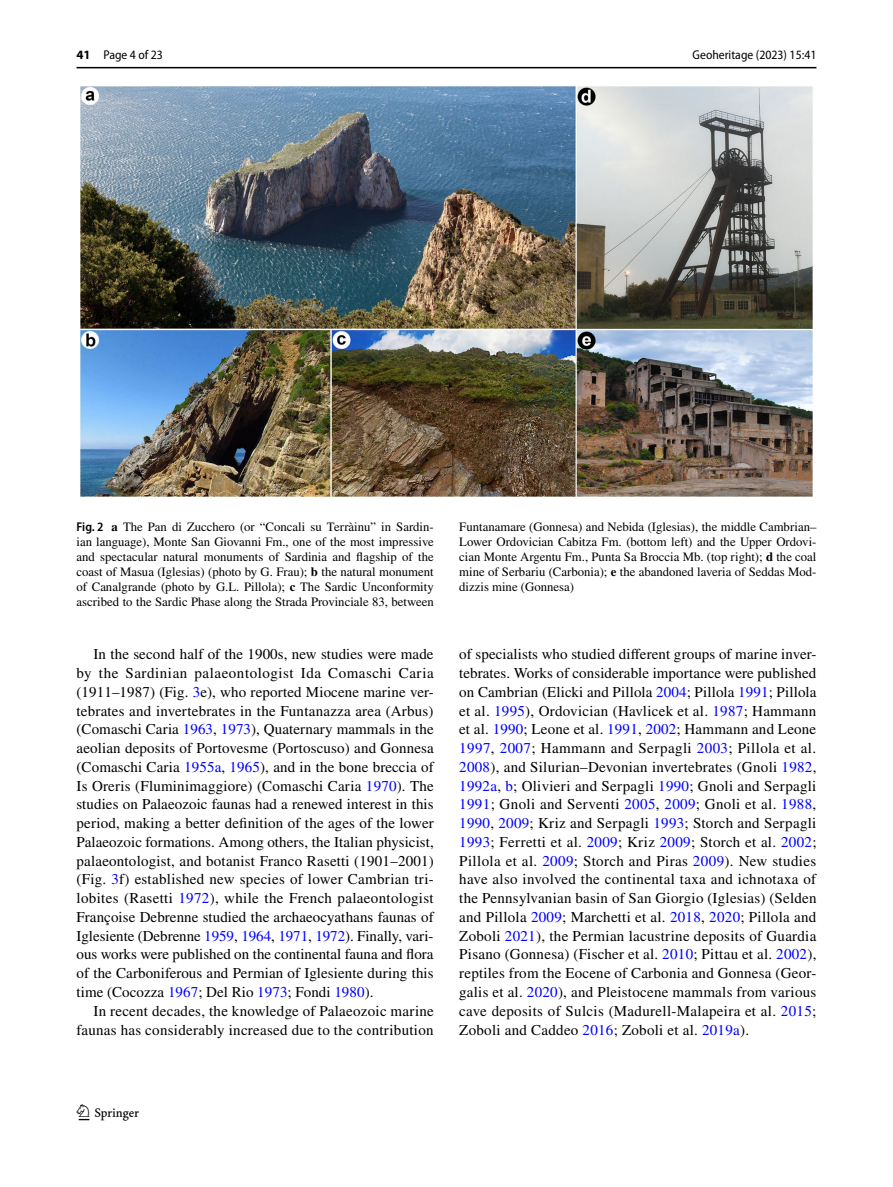
<style>
.page{position:relative;width:893px;height:1187px;background:#fff}
.page>*{position:absolute;margin:0;border:0;box-sizing:border-box;transform-origin:0 0}
.t1{font:22.5px "Springnew Regular 2";color:#000}
.t2{font:15px/18.8px "STIX";letter-spacing:.02em;color:#000;text-align:justify}
.t3{font:12.75px/15px "STIX";color:#000;text-align:justify}
.t4{font:semi-condensed 12.75px "Myriad Pro";color:#000}
.s1{font-weight:700;font-stretch:normal}
.s2{font-family:"Myriad Pro";font-weight:600;font-stretch:semi-condensed}
.s3{font-weight:700}
.s4{color:#00f}
</style>
<div class="page">
<hr style="left:77px;top:67px;width:739px;height:1px;background:#000">
<img style="left:81px;top:87px;width:731px;height:409px">
<p class="t4" style="left:77px;top:48px;width:88px"><span class="s1">41</span> Page 4 of 23</p>
<p class="t4" style="left:693px;top:48px;width:125px">Geoheritage (2023) 15:41</p>
<p class="t3" style="left:77px;top:520px;width:359px"><span class="s2">Fig. 2</span> <span class="s3">a</span> The Pan di Zucchero (or “Concali su Terràinu” in Sardin&shy;ian language), Monte San Giovanni Fm., one of the most impressive and spectacular natural monuments of Sardinia and flagship of the coast of Masua (Iglesias) (photo by G. Frau); <span class="s3">b</span> the natural monument of Canalgrande (photo by G.L. Pillola); <span class="s3">c</span> The Sardic Unconformity ascribed to the Sardic Phase along the Strada Provinciale 83, between</p>
<p class="t3" style="left:459px;top:520px;width:359px">Funtanamare (Gonnesa) and Nebida (Iglesias), the middle Cambrian– Lower Ordovician Cabitza Fm. (bottom left) and the Upper Ordovi&shy;cian Monte Argentu Fm., Punta Sa Broccia Mb. (top right); <span class="s3">d</span> the coal mine of Serbariu (Carbonia); <span class="s3">e</span> the abandoned laveria of Seddas Mod&shy;dizzis mine (Gonnesa)</p>
<p class="t2" style="left:77px;top:646px;width:359px;text-indent:17px">In the second half of the 1900s, new studies were made by the Sardinian palaeontologist Ida Comaschi Caria (1911–1987) (Fig. <span class="s4">3</span>e), who reported Miocene marine ver&shy;tebrates and invertebrates in the Funtanazza area (Arbus) (Comaschi Caria <span class="s4">1963</span>, <span class="s4">1973</span>), Quaternary mammals in the aeolian deposits of Portovesme (Portoscuso) and Gonnesa (Comaschi Caria <span class="s4">1955a</span>, <span class="s4">1965</span>), and in the bone breccia of Is Oreris (Fluminimaggiore) (Comaschi Caria <span class="s4">1970</span>). The studies on Palaeozoic faunas had a renewed interest in this period, making a better definition of the ages of the lower Palaeozoic formations. Among others, the Italian physicist, palaeontologist, and botanist Franco Rasetti (1901–2001) (Fig. <span class="s4">3</span>f) established new species of lower Cambrian tri&shy;lobites (Rasetti <span class="s4">1972</span>), while the French palaeontologist Françoise Debrenne studied the archaeocyathans faunas of Iglesiente (Debrenne <span class="s4">1959</span>, <span class="s4">1964</span>, <span class="s4">1971</span>, <span class="s4">1972</span>). Finally, vari&shy;ous works were published on the continental fauna and flora of the Carboniferous and Permian of Iglesiente during this time (Cocozza <span class="s4">1967</span>; Del Rio <span class="s4">1973</span>; Fondi <span class="s4">1980</span>).</p>
<p class="t2" style="left:77px;top:1002px;width:359px;text-align:right">In recent decades, the knowledge of Palaeozoic marine faunas has considerably increased due to the contribution</p>
<p class="t2" style="left:459px;top:646px;width:359px">of specialists who studied different groups of marine inver&shy;tebrates. Works of considerable importance were published on Cambrian (Elicki and Pillola <span class="s4">2004</span>; Pillola <span class="s4">1991</span>; Pillola et al. <span class="s4">1995</span>), Ordovician (Havlicek et al. <span class="s4">1987</span>; Hammann et al. <span class="s4">1990</span>; Leone et al. <span class="s4">1991</span>, <span class="s4">2002</span>; Hammann and Leone <span class="s4">1997</span>, <span class="s4">2007</span>; Hammann and Serpagli <span class="s4">2003</span>; Pillola et al.<br><span class="s4">2008</span>), and Silurian–Devonian invertebrates (Gnoli <span class="s4">1982</span>, <span class="s4">1992a</span>, <span class="s4">b</span>; Olivieri and Serpagli <span class="s4">1990</span>; Gnoli and Serpagli <span class="s4">1991</span>; Gnoli and Serventi <span class="s4">2005</span>, <span class="s4">2009</span>; Gnoli et al. <span class="s4">1988</span>, <span class="s4">1990</span>, <span class="s4">2009</span>; Kriz and Serpagli <span class="s4">1993</span>; Storch and Serpagli <span class="s4">1993</span>; Ferretti et al. <span class="s4">2009</span>; Kriz <span class="s4">2009</span>; Storch et al. <span class="s4">2002</span>; Pillola et al. <span class="s4">2009</span>; Storch and Piras <span class="s4">2009</span>). New studies have also involved the continental taxa and ichnotaxa of the Pennsylvanian basin of San Giorgio (Iglesias) (Selden and Pillola <span class="s4">2009</span>; Marchetti et al. <span class="s4">2018</span>, <span class="s4">2020</span>; Pillola and Zoboli <span class="s4">2021</span>), the Permian lacustrine deposits of Guardia Pisano (Gonnesa) (Fischer et al. <span class="s4">2010</span>; Pittau et al. <span class="s4">2002</span>), reptiles from the Eocene of Carbonia and Gonnesa (Geor&shy;galis et al. <span class="s4">2020</span>), and Pleistocene mammals from various cave deposits of Sulcis (Madurell-Malapeira et al. <span class="s4">2015</span>; Zoboli and Caddeo <span class="s4">2016</span>; Zoboli et al. <span class="s4">2019a</span>).</p>
<h1 class="t1" style="left:79px;top:1104px;width:62px">1 3</h1>
</div>
